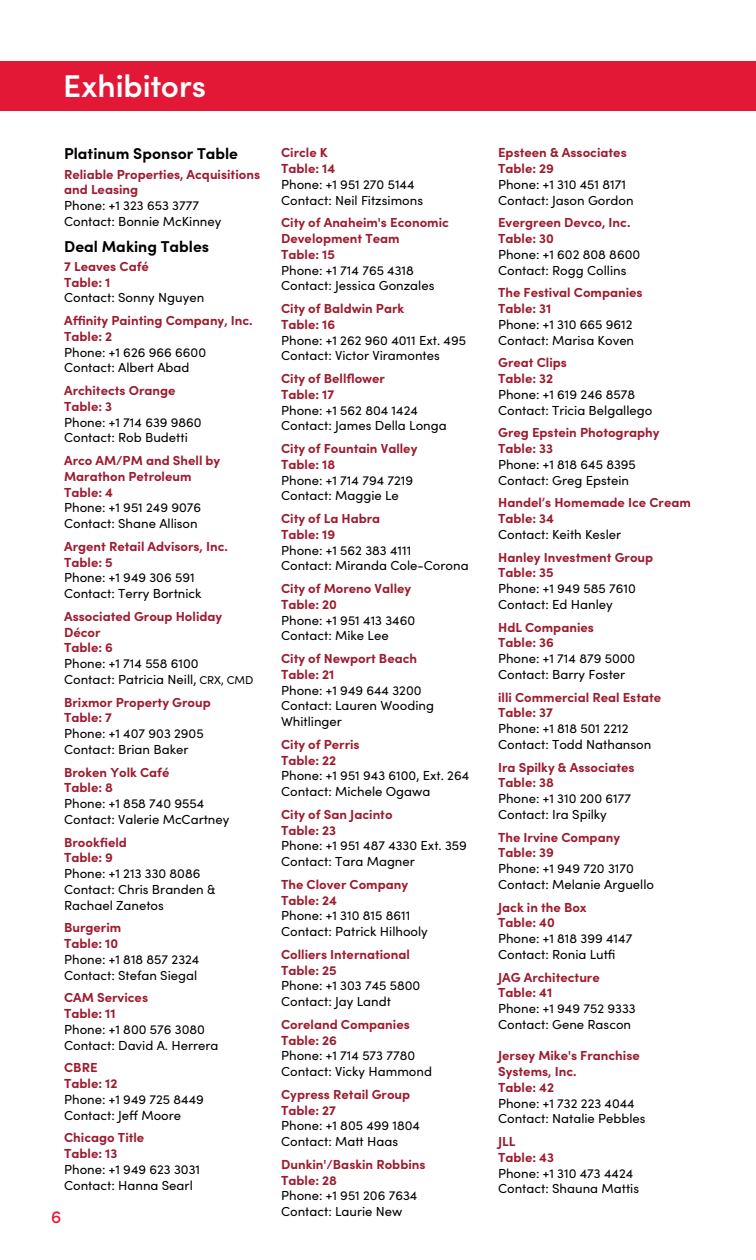
<style>
.page{position:relative;width:756px;height:1260px;background:#fff}
.page>*{position:absolute;margin:0;border:0;box-sizing:border-box;transform-origin:0 0}
.t1{font:600 31.5px "Sofia Pro";letter-spacing:-.005em;color:#fff}
.t2{font:500 17.5px "Sofia Pro";color:#e31837}
.t3{font:700 15.75px "Sofia Pro";color:#000}
.t4{font:13.12px/15.8px "Sofia Pro";color:#000101}
.t5{font:700 13.12px/15.8px "Sofia Pro";color:#9c1b2f}
.s1{font-size:11.38px}
</style>
<div class="page">
<div style="left:0;top:61px;width:756px;height:49px;background:#e31837"></div>
<h1 class="t1" style="left:63px;top:62px;width:144px">Exhibitors</h1>
<p class="t3" style="left:64px;top:142px;width:176px">Platinum Sponsor Table</p>
<p class="t5" style="left:64px;top:165px;width:198px">Reliable Properties, Acquisitions and Leasing</p>
<p class="t4" style="left:64px;top:197px;width:159px">Phone: +1 323 653 3777<br>Contact: Bonnie McKinney</p>
<p class="t3" style="left:64px;top:234px;width:147px">Deal Making Tables</p>
<p class="t5" style="left:64px;top:257px;width:86px">7 Leaves Café<br>Table: 1</p>
<p class="t4" style="left:64px;top:289px;width:142px">Contact: Sonny Nguyen</p>
<p class="t5" style="left:64px;top:312px;width:190px">Affinity Painting Company, Inc.<br>Table: 2</p>
<p class="t4" style="left:64px;top:344px;width:143px">Phone: +1 626 966 6600<br>Contact: Albert Abad</p>
<p class="t5" style="left:64px;top:382px;width:113px">Architects Orange<br>Table: 3</p>
<p class="t4" style="left:64px;top:414px;width:139px">Phone: +1 714 639 9860<br>Contact: Rob Budetti</p>
<p class="t5" style="left:64px;top:452px;width:158px">Arco AM/PM and Shell by<br>Marathon Petroleum<br>Table: 4</p>
<p class="t4" style="left:64px;top:499px;width:139px">Phone: +1 951 249 9076<br>Contact: Shane Allison</p>
<p class="t5" style="left:64px;top:537px;width:165px">Argent Retail Advisors, Inc.<br>Table: 5</p>
<p class="t4" style="left:64px;top:569px;width:139px">Phone: +1 949 306 591<br>Contact: Terry Bortnick</p>
<p class="t5" style="left:64px;top:607px;width:160px">Associated Group Holiday<br>Décor<br>Table: 6</p>
<p class="t4" style="left:64px;top:655px;width:191px">Phone: +1 714 558 6100<br>Contact: Patricia Neill, <span class="s1">CRX, CMD</span></p>
<p class="t5" style="left:64px;top:693px;width:148px">Brixmor Property Group<br>Table: 7</p>
<p class="t4" style="left:64px;top:725px;width:141px">Phone: +1 407 903 2905<br>Contact: Brian Baker</p>
<p class="t5" style="left:64px;top:763px;width:107px">Broken Yolk Café<br>Table: 8</p>
<p class="t4" style="left:64px;top:795px;width:167px">Phone: +1 858 740 9554<br>Contact: Valerie McCartney</p>
<p class="t5" style="left:64px;top:833px;width:64px">Brookfield<br>Table: 9</p>
<p class="t4" style="left:64px;top:865px;width:153px">Phone: +1 213 330 8086<br>Contact: Chris Branden &amp;<br>Rachael Zanetos</p>
<p class="t5" style="left:64px;top:919px;width:59px">Burgerim<br>Table: 10</p>
<p class="t4" style="left:64px;top:951px;width:137px">Phone: +1 818 857 2324<br>Contact: Stefan Siegal</p>
<p class="t5" style="left:64px;top:989px;width:86px">CAM Services<br>Table: 11</p>
<p class="t4" style="left:64px;top:1021px;width:156px">Phone: +1 800 576 3080<br>Contact: David A. Herrera</p>
<p class="t5" style="left:64px;top:1059px;width:55px">CBRE<br>Table: 12</p>
<p class="t4" style="left:64px;top:1091px;width:141px">Phone: +1 949 725 8449<br>Contact: Jeff Moore</p>
<p class="t5" style="left:64px;top:1129px;width:82px">Chicago Title<br>Table: 13</p>
<p class="t4" style="left:64px;top:1161px;width:138px">Phone: +1 949 623 3031<br>Contact: Hanna Searl</p>
<h2 class="t2" style="left:51px;top:1204px;width:12px">6</h2>
<p class="t5" style="left:281px;top:144px;width:56px">Circle K<br>Table: 14</p>
<p class="t4" style="left:281px;top:176px;width:143px">Phone: +1 951 270 5144<br>Contact: Neil Fitzsimons</p>
<p class="t5" style="left:281px;top:214px;width:169px">City of Anaheim's Economic<br>Development Team<br>Table: 15</p>
<p class="t4" style="left:281px;top:261px;width:155px">Phone: +1 714 765 4318<br>Contact: Jessica Gonzales</p>
<p class="t5" style="left:281px;top:300px;width:125px">City of Baldwin Park<br>Table: 16</p>
<p class="t4" style="left:281px;top:331px;width:186px">Phone: +1 262 960 4011 Ext. 495<br>Contact: Victor Viramontes</p>
<p class="t5" style="left:281px;top:370px;width:105px">City of Bellflower<br>Table: 17</p>
<p class="t4" style="left:281px;top:401px;width:167px">Phone: +1 562 804 1424<br>Contact: James Della Longa</p>
<p class="t5" style="left:281px;top:440px;width:138px">City of Fountain Valley<br>Table: 18</p>
<p class="t4" style="left:281px;top:471px;width:134px">Phone: +1 714 794 7219<br>Contact: Maggie Le</p>
<p class="t5" style="left:281px;top:510px;width:101px">City of La Habra<br>Table: 19</p>
<p class="t4" style="left:281px;top:541px;width:189px">Phone: +1 562 383 4111<br>Contact: Miranda Cole-Corona</p>
<p class="t5" style="left:281px;top:580px;width:132px">City of Moreno Valley<br>Table: 20</p>
<p class="t4" style="left:281px;top:611px;width:136px">Phone: +1 951 413 3460<br>Contact: Mike Lee</p>
<p class="t5" style="left:281px;top:650px;width:138px">City of Newport Beach<br>Table: 21</p>
<p class="t4" style="left:281px;top:681px;width:154px">Phone: +1 949 644 3200<br>Contact: Lauren Wooding<br>Whitlinger</p>
<p class="t5" style="left:281px;top:735px;width:80px">City of Perris<br>Table: 22</p>
<p class="t4" style="left:281px;top:767px;width:190px">Phone: +1 951 943 6100, Ext. 264<br>Contact: Michele Ogawa</p>
<p class="t5" style="left:281px;top:805px;width:113px">City of San Jacinto<br>Table: 23</p>
<p class="t4" style="left:281px;top:837px;width:187px">Phone: +1 951 487 4330 Ext. 359<br>Contact: Tara Magner</p>
<p class="t5" style="left:281px;top:875px;width:129px">The Clover Company<br>Table: 24</p>
<p class="t4" style="left:281px;top:907px;width:148px">Phone: +1 310 815 8611<br>Contact: Patrick Hilhooly</p>
<p class="t5" style="left:281px;top:945px;width:130px">Colliers International<br>Table: 25</p>
<p class="t4" style="left:281px;top:977px;width:141px">Phone: +1 303 745 5800<br>Contact: Jay Landt</p>
<p class="t5" style="left:281px;top:1015px;width:130px">Coreland Companies<br>Table: 26</p>
<p class="t4" style="left:281px;top:1047px;width:152px">Phone: +1 714 573 7780<br>Contact: Vicky Hammond</p>
<p class="t5" style="left:281px;top:1085px;width:131px">Cypress Retail Group<br>Table: 27</p>
<p class="t4" style="left:281px;top:1117px;width:140px">Phone: +1 805 499 1804<br>Contact: Matt Haas</p>
<p class="t5" style="left:281px;top:1155px;width:146px">Dunkin'/Baskin Robbins<br>Table: 28</p>
<p class="t4" style="left:281px;top:1187px;width:138px">Phone: +1 951 206 7634<br>Contact: Laurie New</p>
<p class="t5" style="left:498px;top:144px;width:130px">Epsteen &amp; Associates<br>Table: 29</p>
<p class="t4" style="left:498px;top:176px;width:137px">Phone: +1 310 451 8171<br>Contact: Jason Gordon</p>
<p class="t5" style="left:498px;top:214px;width:134px">Evergreen Devco, Inc.<br>Table: 30</p>
<p class="t4" style="left:498px;top:246px;width:144px">Phone: +1 602 808 8600<br>Contact: Rogg Collins</p>
<p class="t5" style="left:498px;top:284px;width:146px">The Festival Companies<br>Table: 31</p>
<p class="t4" style="left:498px;top:316px;width:138px">Phone: +1 310 665 9612<br>Contact: Marisa Koven</p>
<p class="t5" style="left:498px;top:354px;width:70px">Great Clips<br>Table: 32</p>
<p class="t4" style="left:498px;top:386px;width:156px">Phone: +1 619 246 8578<br>Contact: Tricia Belgallego</p>
<p class="t5" style="left:498px;top:424px;width:163px">Greg Epstein Photography<br>Table: 33</p>
<p class="t4" style="left:498px;top:456px;width:139px">Phone: +1 818 645 8395<br>Contact: Greg Epstein</p>
<p class="t5" style="left:498px;top:494px;width:194px">Handel’s Homemade Ice Cream<br>Table: 34</p>
<p class="t4" style="left:498px;top:526px;width:125px">Contact: Keith Kesler</p>
<p class="t5" style="left:498px;top:548px;width:157px">Hanley Investment Group<br>Table: 35</p>
<p class="t4" style="left:498px;top:580px;width:139px">Phone: +1 949 585 7610<br>Contact: Ed Hanley</p>
<p class="t5" style="left:498px;top:618px;width:97px">HdL Companies<br>Table: 36</p>
<p class="t4" style="left:498px;top:650px;width:139px">Phone: +1 714 879 5000<br>Contact: Barry Foster</p>
<p class="t5" style="left:498px;top:688px;width:165px">illi Commercial Real Estate<br>Table: 37</p>
<p class="t4" style="left:498px;top:720px;width:155px">Phone: +1 818 501 2212<br>Contact: Todd Nathanson</p>
<p class="t5" style="left:498px;top:758px;width:138px">Ira Spilky &amp; Associates<br>Table: 38</p>
<p class="t4" style="left:498px;top:790px;width:134px">Phone: +1 310 200 6177<br>Contact: Ira Spilky</p>
<p class="t5" style="left:498px;top:828px;width:124px">The Irvine Company<br>Table: 39</p>
<p class="t4" style="left:498px;top:860px;width:158px">Phone: +1 949 720 3170<br>Contact: Melanie Arguello</p>
<p class="t5" style="left:498px;top:898px;width:90px">Jack in the Box<br>Table: 40</p>
<p class="t4" style="left:498px;top:930px;width:136px">Phone: +1 818 399 4147<br>Contact: Ronia Lutfi</p>
<p class="t5" style="left:498px;top:968px;width:103px">JAG Architecture<br>Table: 41</p>
<p class="t4" style="left:498px;top:1000px;width:139px">Phone: +1 949 752 9333<br>Contact: Gene Rascon</p>
<p class="t5" style="left:498px;top:1047px;width:143px">Jersey Mike's Franchise<br>Systems, Inc.<br>Table: 42</p>
<p class="t4" style="left:498px;top:1094px;width:149px">Phone: +1 732 223 4044<br>Contact: Natalie Pebbles</p>
<p class="t5" style="left:498px;top:1133px;width:57px">JLL<br>Table: 43</p>
<p class="t4" style="left:498px;top:1164px;width:142px">Phone: +1 310 473 4424<br>Contact: Shauna Mattis</p>
</div>
